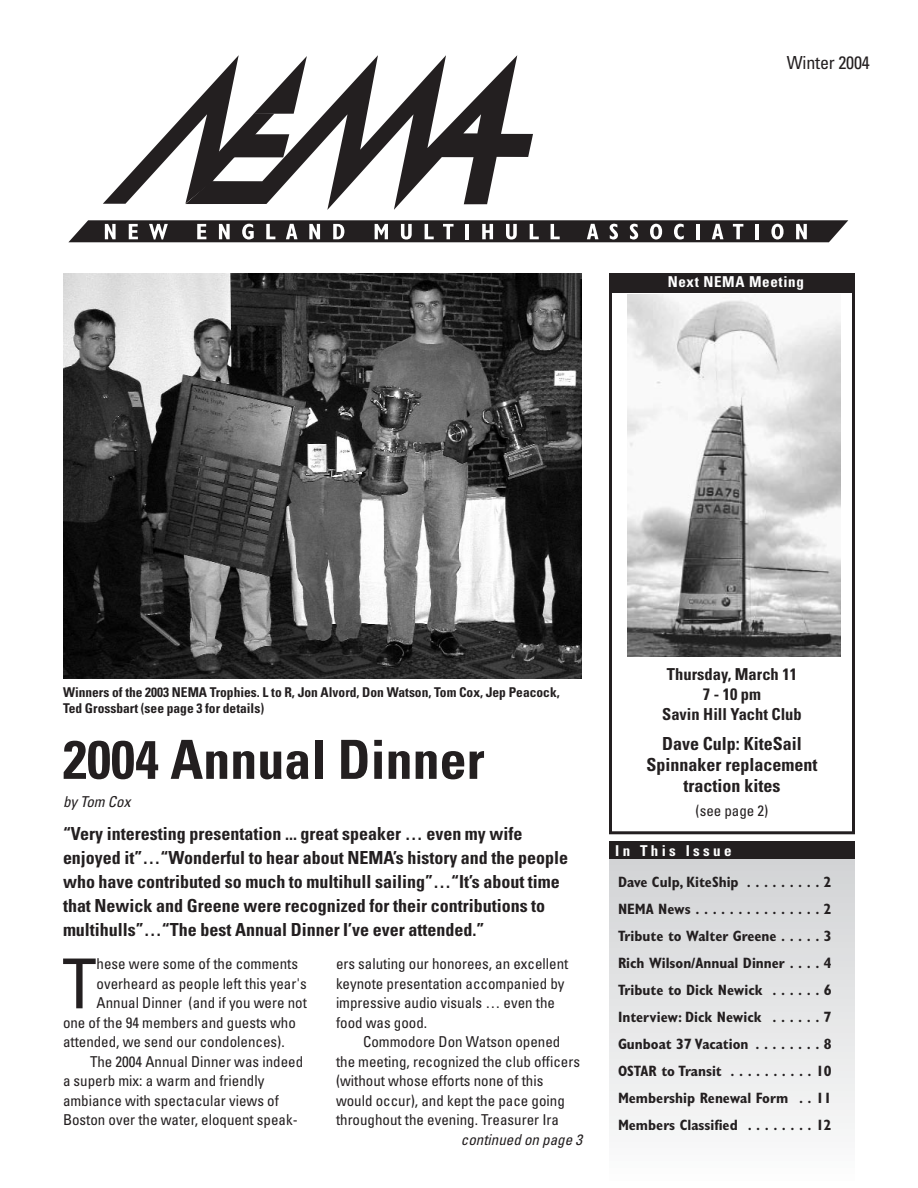
<style>
.page{position:relative;width:918px;height:1188px;background:#fff}
.page>*{position:absolute;margin:0;border:0;box-sizing:border-box;transform-origin:0 0}
.t1{font:condensed 69px "Univers";color:#231f20}
.t2{font:700 condensed 54px "Univers";color:#231f20}
.t3{font:700 condensed 18px/24px "Univers";color:#231f20;text-align:center}
.t4{font:condensed 18px "Univers";letter-spacing:-.01em;color:#231f20}
.t5{font:700 condensed 16.5px/19.8px "Univers";color:#231f20;text-align:center}
.t6{font:condensed 15px/19.5px "Univers";color:#231f20}
.t7{font:700 condensed 15px/27px "Gill Sans";color:#231f20;text-align:justify}
.t8{font:italic condensed 15px "Univers";color:#231f20}
.t9{font:700 condensed 15px "Univers";letter-spacing:.045em;color:#fff}
.t10{font:700 condensed 15px "Univers";letter-spacing:.22em;color:#fff}
.t11{font:700 condensed 13.5px/16.5px "Univers";color:#231f20}
</style>
<div class="page">
<div style="left:609px;top:290px;width:246px;height:544px;border:3px solid #231f20"></div>
<svg style="left:307px;top:55px;width:226px;height:155px"></svg>
<svg style="left:450px;top:112px;width:31px;height:21px"></svg>
<svg style="left:103px;top:55px;width:204px;height:149px"></svg>
<svg style="left:68px;top:220px;width:780px;height:22px"></svg>
<div style="left:609px;top:858px;width:246px;height:324px;background:linear-gradient(to bottom,#d1d3d4,#fcfcfc)"></div>
<div style="left:609px;top:273px;width:246px;height:20px;background:#231f20"></div>
<div style="left:609px;top:841px;width:246px;height:18px;background:#231f20"></div>
<img style="left:63px;top:274px;width:519px;height:405px">
<img style="left:627px;top:294px;width:214px;height:362px">
<p class="t4" style="left:787px;top:56px;width:85px">Winter 2004</p>
<p class="t9" style="left:668px;top:277px;width:138px">Next NEMA Meeting</p>
<p class="t11" style="left:63px;top:685px;width:498px">Winners of the 2003 NEMA Trophies. L to R, Jon Alvord, Don Watson, Tom Cox, Jep Peacock,<br>Ted Grossbart (see page 3 for details)</p>
<h2 class="t2" style="left:63px;top:740px;width:423px">2004 Annual Dinner</h2>
<p class="t8" style="left:63px;top:797px;width:72px">by Tom Cox</p>
<p class="t3" style="left:63px;top:824px;width:507px;text-align:left">“Very interesting presentation ... great speaker … even my wife enjoyed it”…“Wonderful to hear about NEMA’s history and the people who have contributed so much to multihull sailing”…“It’s about time that Newick and Greene were recognized for their contributions to multihulls”…“The best Annual Dinner I’ve ever attended.”</p>
<h1 class="t1" style="left:62px;top:959px;width:36px">T</h1>
<p class="t6" style="left:97px;top:956px;width:203px">hese were some of the comments</p>
<p class="t6" style="left:336px;top:956px;width:234px">ers saluting our honorees, an excellent keynote presentation accompanied by impressive audio visuals … even the food was good.</p>
<p class="t6" style="left:336px;top:1034px;width:246px;text-indent:27px">Commodore Don Watson opened the meeting, recognized the club officers (without whose efforts none of this would occur), and kept the pace going throughout the evening. Treasurer Ira</p>
<p class="t8" style="left:461px;top:1134px;width:126px">continued on page 3</p>
<p class="t6" style="left:97px;top:975px;width:212px">overheard as people left this year's</p>
<p class="t6" style="left:97px;top:995px;width:212px">Annual Dinner (and if you were not</p>
<p class="t6" style="left:63px;top:1014px;width:234px">one of the 94 members and guests who</p>
<p class="t6" style="left:63px;top:1034px;width:223px">attended, we send our condolences).</p>
<p class="t6" style="left:90px;top:1053px;width:215px">The 2004 Annual Dinner was indeed</p>
<p class="t6" style="left:63px;top:1073px;width:203px">a superb mix: a warm and friendly</p>
<p class="t6" style="left:63px;top:1092px;width:217px">ambiance with spectacular views of</p>
<p class="t6" style="left:63px;top:1112px;width:236px">Boston over the water, eloquent speak-</p>
<p class="t5" style="left:662px;top:666px;width:141px">Thursday, March 11<br>7 - 10 pm<br>Savin Hill Yacht Club</p>
<p class="t3" style="left:647px;top:735px;width:172px;line-height:21px">Dave Culp: KiteSail<br>Spinnaker replacement traction kites</p>
<p class="t6" style="left:696px;top:802px;width:74px">(see page 2)</p>
<p class="t10" style="left:615px;top:846px;width:118px">In This Issue</p>
<p class="t7" style="left:618px;top:870px;width:215px">Dave Culp, KiteShip . . . . . . . . . 2<br>NEMA News . . . . . . . . . . . . . . . 2<br>Tribute to Walter Greene . . . . . 3<br>Rich Wilson/Annual Dinner . . . . 4<br>Tribute to Dick Newick . . . . . . 6<br>Interview: Dick Newick . . . . . . 7<br>Gunboat 37 Vacation . . . . . . . . 8<br>OSTAR to Transit . . . . . . . . . . 10<br>Membership Renewal Form . . 11<br>Members Classified . . . . . . . . 12</p>
</div>
